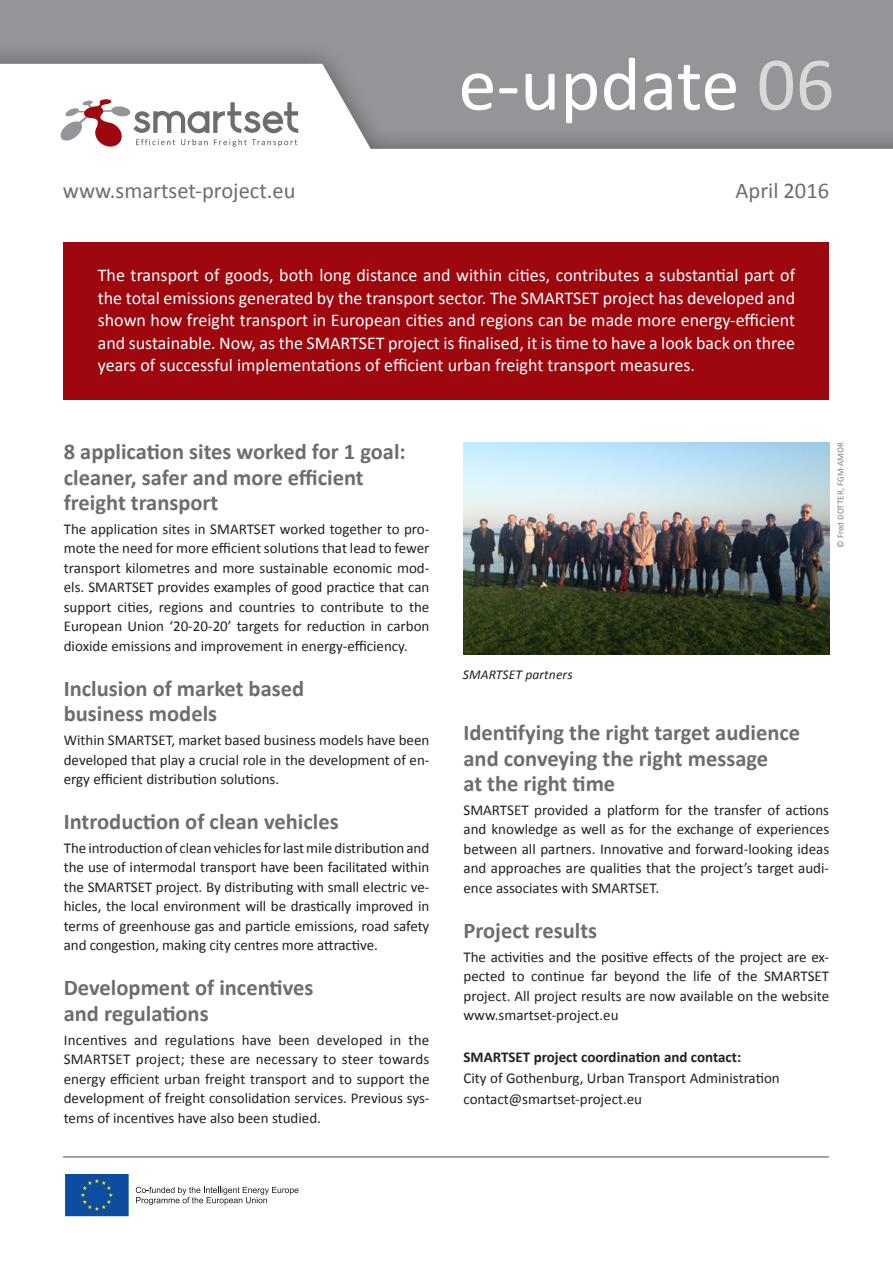
<style>
.page{position:relative;width:893px;height:1263px;background:#fff}
.page>*{position:absolute;margin:0;border:0;box-sizing:border-box;transform-origin:0 0}
.t1{font:76.5px "Calibri";color:#fff}
.t2{font:700 22.5px/25.5px "Calibri";color:#6c6d70}
.t3{font:22.5px "Calibri";color:#6c6d70}
.t4{font:18px/22.5px "Calibri";color:#fff;text-align:justify}
.t5{font:15px/19.5px "Calibri";color:#231f20;text-align:justify}
.t6{font:700 15px "Calibri";color:#231f20}
.t7{font:italic 13.5px "Calibri";letter-spacing:.01em;color:#231f20}
.t8{font:9px "Calibri";color:#808285}
.s1{color:#d8d9db}
</style>
<div class="page">
<svg style="left:65px;top:1174px;width:64px;height:43px;background:#18559f"></svg>
<svg style="left:136px;top:1187px;width:162px;height:18px"></svg>
<hr style="left:64px;top:1156px;width:765px;height:1px;background:#939598">
<div style="left:0;top:0;width:893px;height:151px;background:#939598"></div>
<div style="left:0;top:39px;width:893px;height:159px;background:#231f20;opacity:.5"></div>
<svg style="left:0;top:64px;width:893px;height:102px"></svg>
<svg style="left:61px;top:99px;width:237px;height:48px;background:#d8cecf"></svg>
<div style="left:0;top:166px;width:893px;height:44px;background:#fff"></div>
<hr style="left:63px;top:1156px;width:765px;height:1px;background:#939598">
<div style="left:64px;top:242px;width:765px;height:158px;background:#9d070d"></div>
<img style="left:463px;top:442px;width:366px;height:213px">
<h2 class="t3" style="left:63px;top:176px;width:234px">www.smartset-project.eu</h2>
<h1 class="t1" style="left:458px;top:37px;width:377px">e-update <span class="s1">06</span></h1>
<h2 class="t3" style="left:735px;top:176px;width:95px">April 2016</h2>
<p class="t4" style="left:98px;top:263px;width:699px">The transport of goods, both long distance and within cities, contributes a substantial part of the total emissions generated by the transport sector. The SMARTSET project has developed and shown how freight transport in European cities and regions can be made more energy-efficient and sustainable. Now, as the SMARTSET project is finalised, it is time to have a look back on three years of successful implementations of efficient urban freight transport measures.</p>
<h2 class="t2" style="left:64px;top:438px;width:344px">8 application sites worked for 1 goal: cleaner, safer and more efficient freight transport</h2>
<p class="t5" style="left:64px;top:518px;width:367px">The application sites in SMARTSET worked together to pro&shy;mote the need for more efficient solutions that lead to fewer transport kilometres and more sustainable economic mod&shy;els. SMARTSET provides examples of good practice that can support cities, regions and countries to contribute to the European Union ‘20-20-20’ targets for reduction in carbon dioxide emissions and improvement in energy-efficiency.</p>
<h2 class="t2" style="left:64px;top:675px;width:242px">Inclusion of market based business models</h2>
<p class="t5" style="left:64px;top:730px;width:367px">Within SMARTSET, market based business models have been developed that play a crucial role in the development of en&shy;ergy efficient distribution solutions.</p>
<h2 class="t2" style="left:64px;top:808px;width:276px">Introduction of clean vehicles</h2>
<p class="t5" style="left:64px;top:837px;width:367px">The introduction of clean vehicles for last mile distribution and the use of intermodal transport have been facilitated within the SMARTSET project. By distributing with small electric ve&shy;hicles, the local environment will be drastically improved in terms of greenhouse gas and particle emissions, road safety and congestion, making city centres more attractive.</p>
<h2 class="t2" style="left:64px;top:974px;width:251px">Development of incentives and regulations</h2>
<p class="t5" style="left:64px;top:1029px;width:367px">Incentives and regulations have been developed in the SMARTSET project; these are necessary to steer towards energy efficient urban freight transport and to support the development of freight consolidation services. Previous sys&shy;tems of incentives have also been studied.</p>
<p class="t8" style="left:835px;top:548px;width:107px;rotate:-90deg">© Fred DOTTER, FGM-AMOR</p>
<p class="t7" style="left:463px;top:666px;width:111px">SMARTSET partners</p>
<h2 class="t2" style="left:463px;top:719px;width:338px">Identifying the right target audience and conveying the right message<br>at the right time</h2>
<p class="t5" style="left:463px;top:799px;width:367px">SMARTSET provided a platform for the transfer of actions and knowledge as well as for the exchange of experiences between all partners. Innovative and forward-looking ideas and approaches are qualities that the project’s target audi&shy;ence associates with SMARTSET.</p>
<h2 class="t2" style="left:463px;top:917px;width:135px">Project results</h2>
<p class="t5" style="left:463px;top:946px;width:367px">The activities and the positive effects of the project are ex&shy;pected to continue far beyond the life of the SMARTSET project. All project results are now available on the website www.smartset-project.eu</p>
<p class="t6" style="left:463px;top:1048px;width:279px">SMARTSET project coordination and contact:</p>
<p class="t5" style="left:463px;top:1067px;width:318px;line-height:21px">City of Gothenburg, Urban Transport Administration contact@smartset-project.eu</p>
</div>
